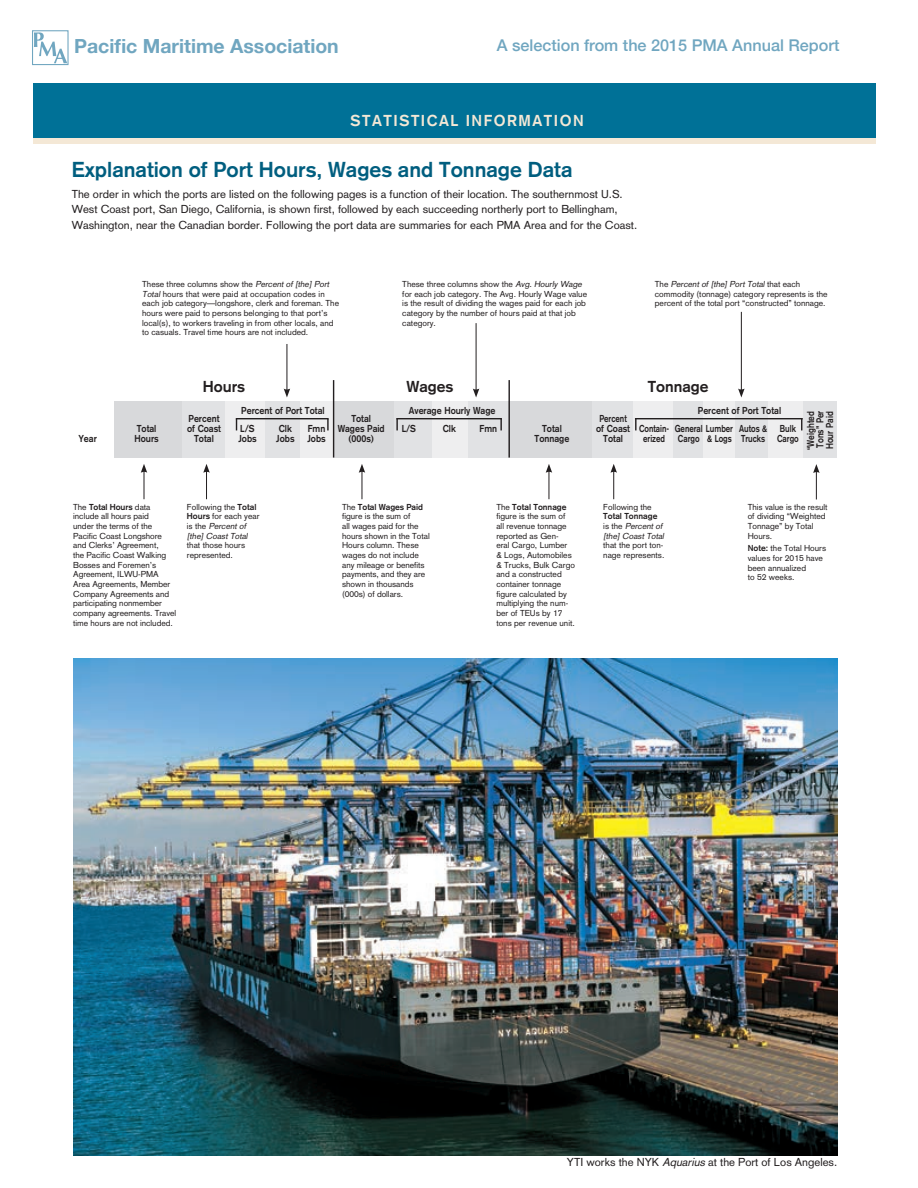
<style>
.page{position:relative;width:918px;height:1188px;background:#fff}
.page>*{position:absolute;margin:0;border:0;box-sizing:border-box;transform-origin:0 0}
.t1{font:700 21.3px "Akzidenz Grotesk";color:#005e7f}
.t2{font:700 19.5px "Helvetica Neue";color:#70a6c0}
.t3{font:500 16.2px "Helvetica Neue";color:#70a6c0}
.t4{font:700 15.6px "Akzidenz Grotesk";letter-spacing:.1em;color:#f4e8d6}
.t5{font:700 15.6px "Akzidenz Grotesk";color:#231f20}
.t6{font:11.4px/15.6px "Akzidenz Grotesk";color:#231f20}
.t7{font:700 9.9px "Akzidenz Grotesk";color:#231f20;scale:.9 1}
.t8{font:700 9.9px "Akzidenz Grotesk";color:#231f20;scale:.8 1}
.t9{font:700 9.9px/9.4px "Akzidenz Grotesk";color:#231f20;text-align:justify;scale:.85 1}
.t10{font:8.55px/9.6px "Akzidenz Grotesk";color:#231f20}
.s1{font-style:italic}
.s2{font-weight:700}
</style>
<div class="page">
<div style="left:114px;top:401px;width:68px;height:57px;background:#d8d9db"></div>
<div style="left:182px;top:401px;width:43px;height:57px;background:#e1e2e4"></div>
<div style="left:225px;top:401px;width:40px;height:57px;background:#eeeeef"></div>
<div style="left:265px;top:401px;width:36px;height:57px;background:#e1e2e4"></div>
<div style="left:301px;top:401px;width:32px;height:57px;background:#eeeeef"></div>
<div style="left:333px;top:401px;width:61px;height:57px;background:#d8d9db"></div>
<div style="left:394px;top:401px;width:38px;height:57px;background:#e1e2e4"></div>
<div style="left:432px;top:401px;width:36px;height:57px;background:#eeeeef"></div>
<div style="left:468px;top:401px;width:41px;height:57px;background:#e1e2e4"></div>
<div style="left:509px;top:401px;width:83px;height:57px;background:#d8d9db"></div>
<div style="left:592px;top:401px;width:41px;height:57px;background:#e1e2e4"></div>
<div style="left:633px;top:401px;width:41px;height:57px;background:#eeeeef"></div>
<div style="left:674px;top:401px;width:29px;height:57px;background:#e1e2e4"></div>
<div style="left:703px;top:401px;width:32px;height:57px;background:#eeeeef"></div>
<div style="left:735px;top:401px;width:33px;height:57px;background:#e1e2e4"></div>
<div style="left:768px;top:401px;width:35px;height:57px;background:#eeeeef"></div>
<div style="left:803px;top:401px;width:34px;height:57px;background:#e1e2e4"></div>
<svg style="left:141px;top:464px;width:6px;height:35px"></svg>
<svg style="left:203px;top:464px;width:7px;height:35px"></svg>
<svg style="left:359px;top:464px;width:6px;height:35px"></svg>
<svg style="left:546px;top:464px;width:6px;height:35px"></svg>
<svg style="left:610px;top:464px;width:7px;height:35px"></svg>
<svg style="left:813px;top:464px;width:7px;height:35px"></svg>
<hr style="left:333px;top:380px;width:1px;height:78px;background:#231f20">
<hr style="left:508px;top:380px;width:2px;height:78px;background:#231f20">
<hr style="left:236px;top:418px;width:93px;height:1px;background:#231f20">
<svg style="left:327px;top:419px;width:2px;height:11px"></svg>
<hr style="left:396px;top:418px;width:106px;height:1px;background:#231f20">
<svg style="left:396px;top:419px;width:2px;height:11px"></svg>
<svg style="left:500px;top:419px;width:2px;height:11px"></svg>
<hr style="left:635px;top:418px;width:168px;height:1px;background:#231f20">
<svg style="left:635px;top:419px;width:2px;height:11px"></svg>
<hr style="left:741px;top:312px;width:1px;height:79px;background:#231f20">
<svg style="left:738px;top:389px;width:7px;height:8px"></svg>
<hr style="left:476px;top:323px;width:1px;height:68px;background:#231f20">
<svg style="left:473px;top:389px;width:6px;height:8px"></svg>
<hr style="left:287px;top:344px;width:1px;height:47px;background:#231f20">
<svg style="left:284px;top:389px;width:6px;height:8px"></svg>
<img style="left:74px;top:658px;width:763px;height:498px">
<div style="left:33px;top:116px;width:843px;height:28px;background:#f4e8d6"></div>
<div style="left:33px;top:84px;width:843px;height:54px;background:#007197"></div>
<svg style="left:34px;top:32px;width:33px;height:31px"></svg>
<div style="left:32px;top:30px;width:37px;height:35px;border:1px solid #70a6c0"></div>
<p class="t2" style="left:74px;top:31px;width:266px">Pacific Maritime Association</p>
<p class="t3" style="left:497px;top:33px;width:344px">A selection from the 2015 PMA Annual Report</p>
<p class="t4" style="left:351px;top:111px;width:235px">STATISTICAL INFORMATION</p>
<p class="t1" style="left:72px;top:157px;width:502px">Explanation of Port Hours, Wages and Tonnage Data</p>
<p class="t6" style="left:72px;top:186px;width:567px">The order in which the ports are listed on the following pages is a function of their location. The southernmost U.S.<br>West Coast port, San Diego, California, is shown first, followed by each succeeding northerly port to Bellingham,<br>Washington, near the Canadian border. Following the port data are summaries for each PMA Area and for the Coast.</p>
<p class="t10" style="left:142px;top:279px;width:198px">These three columns show the <span class="s1">Percent of [the] Port Total</span> hours that were paid at occupation codes in each job category—longshore, clerk and foreman. The hours were paid to persons belonging to that port’s local(s), to workers traveling in from other locals, and to casuals. Travel time hours are not included.</p>
<p class="t10" style="left:402px;top:279px;width:186px">These three columns show the <span class="s1">Avg. Hourly Wage </span>for each job category. The Avg. Hourly Wage value is the result of dividing the wages paid for each job category by the number of hours paid at that job category.</p>
<p class="t10" style="left:655px;top:279px;width:174px">T h e <span class="s1">Percent of [the] Port Total</span> t h a t e a c h commodity (tonnage) category represents is the percent of the total port “constructed” tonnage.</p>
<p class="t5" style="left:203px;top:377px;width:44px">Hours</p>
<p class="t5" style="left:406px;top:377px;width:48px">Wages</p>
<p class="t5" style="left:648px;top:377px;width:62px">Tonnage</p>
<p class="t7" style="left:189px;top:413px;width:36px">Percent</p>
<p class="t7" style="left:241px;top:405px;width:94px">Percent of Port Total</p>
<p class="t7" style="left:409px;top:405px;width:98px">Average Hourly Wage</p>
<p class="t7" style="left:698px;top:405px;width:94px">Percent of Port Total</p>
<p class="t7" style="left:351px;top:413px;width:23px">Total</p>
<p class="t8" style="left:599px;top:413px;width:36px">Percent</p>
<p class="t7" style="left:137px;top:423px;width:23px">Total</p>
<p class="t7" style="left:187px;top:423px;width:39px">of Coast</p>
<p class="t7" style="left:240px;top:423px;width:17px">L/S</p>
<p class="t7" style="left:279px;top:423px;width:16px">Clk</p>
<p class="t7" style="left:308px;top:423px;width:87px">Fmn Wages Paid</p>
<p class="t7" style="left:542px;top:423px;width:23px">Total</p>
<p class="t7" style="left:596px;top:423px;width:192px">of Coast Contain- General Lumber Autos &amp;</p>
<p class="t8" style="left:780px;top:423px;width:22px">Bulk</p>
<p class="t7" style="left:402px;top:423px;width:17px">L/S</p>
<p class="t7" style="left:443px;top:423px;width:16px">Clk</p>
<p class="t7" style="left:480px;top:423px;width:21px">Fmn</p>
<p class="t7" style="left:78px;top:433px;width:22px">Year</p>
<p class="t7" style="left:135px;top:433px;width:28px">Hours</p>
<p class="t7" style="left:194px;top:433px;width:23px">Total</p>
<p class="t7" style="left:238px;top:433px;width:22px">Jobs</p>
<p class="t7" style="left:276px;top:433px;width:22px">Jobs</p>
<p class="t7" style="left:308px;top:433px;width:22px">Jobs</p>
<p class="t7" style="left:348px;top:433px;width:30px">(000s)</p>
<p class="t7" style="left:535px;top:433px;width:40px">Tonnage</p>
<p class="t7" style="left:603px;top:433px;width:23px">Total</p>
<p class="t8" style="left:643px;top:433px;width:29px">erized</p>
<p class="t8" style="left:678px;top:433px;width:153px">Cargo &amp; Logs Trucks Cargo</p>
<p class="t9" style="left:806px;top:450px;width:48px;rotate:-90deg">“Weighted Tons” Per Hour Paid</p>
<p class="t10" style="left:73px;top:502px;width:105px">The <span class="s2">Total Hours</span> data include all hours paid<br>under the terms of the<br>Pacific Coast Longshore and Clerks’ Agreement,<br>the Pacific Coast Walking<br>Bosses and Foremen’s<br>Agreement, ILWU-PMA<br>Area Agreements, Member<br>Company Agreements and participating nonmember company agreements. Travel time hours are not included.</p>
<p class="t10" style="left:342px;top:502px;width:89px">The <span class="s2">Total Wages Paid </span>figure is the sum of<br>all wages paid for the hours shown in the Total<br>Hours column. These wages do not include any mileage or benefits payments, and they are shown in thousands (000s) of dollars.</p>
<p class="t10" style="left:603px;top:502px;width:64px">Following the<br><span class="s2">Total Tonnage<br></span>i s t h e <span class="s1">Percent of [the] Coast Total </span>that the port ton&shy;nage represents.</p>
<p class="t10" style="left:187px;top:502px;width:74px">Following the <span class="s2">Total<br>Hours</span> for each year i s t h e <span class="s1">Percent of [the] Coast Total </span>that those hours represented.</p>
<p class="t10" style="left:748px;top:502px;width:81px">This value is the result of dividing “Weighted<br>Tonnage” by Total<br>Hours.</p>
<p class="t10" style="left:496px;top:502px;width:80px">The <span class="s2">Total Tonnage </span>figure is the sum of all revenue tonnage reported as Gen-<br>eral Cargo, Lumber &amp; Logs, Automobiles &amp; Trucks, Bulk Cargo and a constructed container tonnage figure calculated by multiplying the num&shy;ber of TEUs by 17 tons per revenue unit.</p>
<p class="t10" style="left:748px;top:544px;width:80px"><span class="s2">Note:</span> the Total Hours values for 2015 have been annualized<br>to 52 weeks.</p>
<p class="t6" style="left:567px;top:1154px;width:272px">YTI works the NYK <span class="s1">Aquarius</span> at the Port of Los Angeles.</p>
</div>
